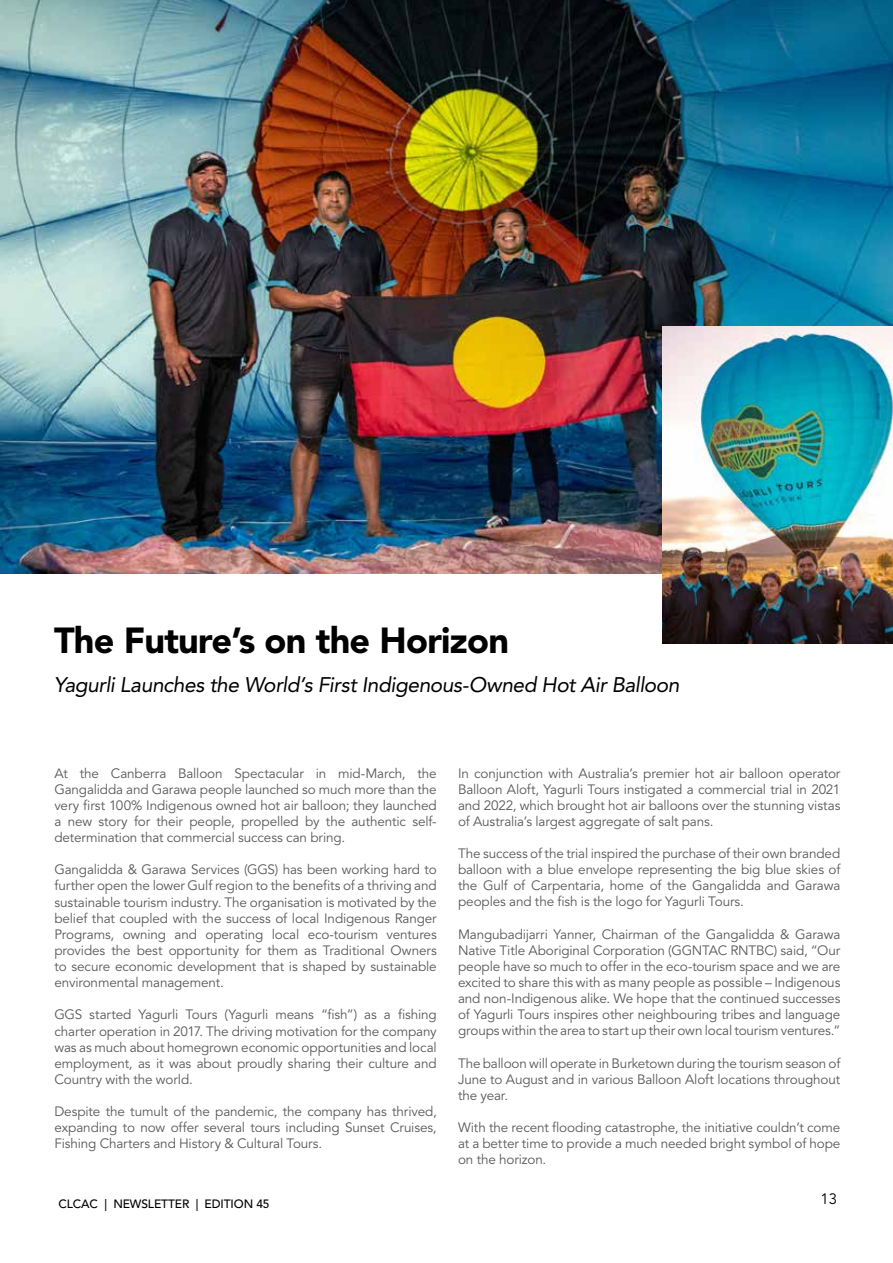
<style>
.page{position:relative;width:893px;height:1263px;background:#fff}
.page>*{position:absolute;margin:0;border:0;box-sizing:border-box;transform-origin:0 0}
.t1{font:900 36px "Avenir LT Pro";letter-spacing:-.02em;color:#000}
.t2{font:italic 21px "Avenir LT Pro";letter-spacing:-.02em;color:#000}
.t3{font:15px "Avenir LT Pro";color:#000}
.t4{font:13.5px/16px "Avenir LT Pro";letter-spacing:-.01em;color:#58595b;text-align:justify}
.t5{font:500 12px "Avenir LT Pro";letter-spacing:-.01em;color:#000}
</style>
<div class="page">
<svg style="left:0;top:0;width:1px;height:574px"></svg>
<img style="left:1px;top:0;width:892px;height:573px">
<img style="left:662px;top:326px;width:231px;height:317px">
<h1 class="t1" style="left:54px;top:619px;width:457px">The Future’s on the Horizon</h1>
<h2 class="t2" style="left:54px;top:671px;width:627px">Yagurli Launches the World’s First Indigenous-Owned Hot Air Balloon</h2>
<p class="t4" style="left:54px;top:765px;width:384px">At the Canberra Balloon Spectacular in mid-March, the Gangalidda and Garawa people launched so much more than the very first 100% Indigenous owned hot air balloon; they launched a new story for their people, propelled by the authentic self&shy;determination that commercial success can bring.</p>
<p class="t4" style="left:54px;top:862px;width:384px">Gangalidda &amp; Garawa Services (GGS) has been working hard to further open the lower Gulf region to the benefits of a thriving and sustainable tourism industry. The organisation is motivated by the belief that coupled with the success of local Indigenous Ranger Programs, owning and operating local eco-tourism ventures provides the best opportunity for them as Traditional Owners to secure economic development that is shaped by sustainable environmental management.</p>
<p class="t4" style="left:54px;top:1007px;width:384px">GGS started Yagurli Tours (Yagurli means “fish”) as a fishing charter operation in 2017. The driving motivation for the company was as much about homegrown economic opportunities and local employment, as it was about proudly sharing their culture and Country with the world.</p>
<p class="t4" style="left:54px;top:1104px;width:384px">Despite the tumult of the pandemic, the company has thrived, expanding to now offer several tours including Sunset Cruises, Fishing Charters and History &amp; Cultural Tours.</p>
<p class="t5" style="left:58px;top:1197px;width:213px">CLCAC | NEWSLETTER | EDITION 45</p>
<p class="t4" style="left:458px;top:765px;width:384px">In conjunction with Australia’s premier hot air balloon operator Balloon Aloft, Yagurli Tours instigated a commercial trial in 2021 and 2022, which brought hot air balloons over the stunning vistas of Australia’s largest aggregate of salt pans.</p>
<p class="t4" style="left:458px;top:846px;width:384px">The success of the trial inspired the purchase of their own branded balloon with a blue envelope representing the big blue skies of the Gulf of Carpentaria, home of the Gangalidda and Garawa peoples and the fish is the logo for Yagurli Tours.</p>
<p class="t4" style="left:458px;top:926px;width:384px">Mangubadijarri Yanner, Chairman of the Gangalidda &amp; Garawa Native Title Aboriginal Corporation (GGNTAC RNTBC) said, “Our people have so much to offer in the eco-tourism space and we are excited to share this with as many people as possible – Indigenous and non-Indigenous alike. We hope that the continued successes of Yagurli Tours inspires other neighbouring tribes and language groups within the area to start up their own local tourism ventures.”</p>
<p class="t4" style="left:458px;top:1055px;width:384px">The balloon will operate in Burketown during the tourism season of June to August and in various Balloon Aloft locations throughout the year.</p>
<p class="t4" style="left:458px;top:1120px;width:384px">With the recent flooding catastrophe, the initiative couldn’t come at a better time to provide a much needed bright symbol of hope on the horizon.</p>
<p class="t3" style="left:820px;top:1189px;width:18px">13</p>
</div>
